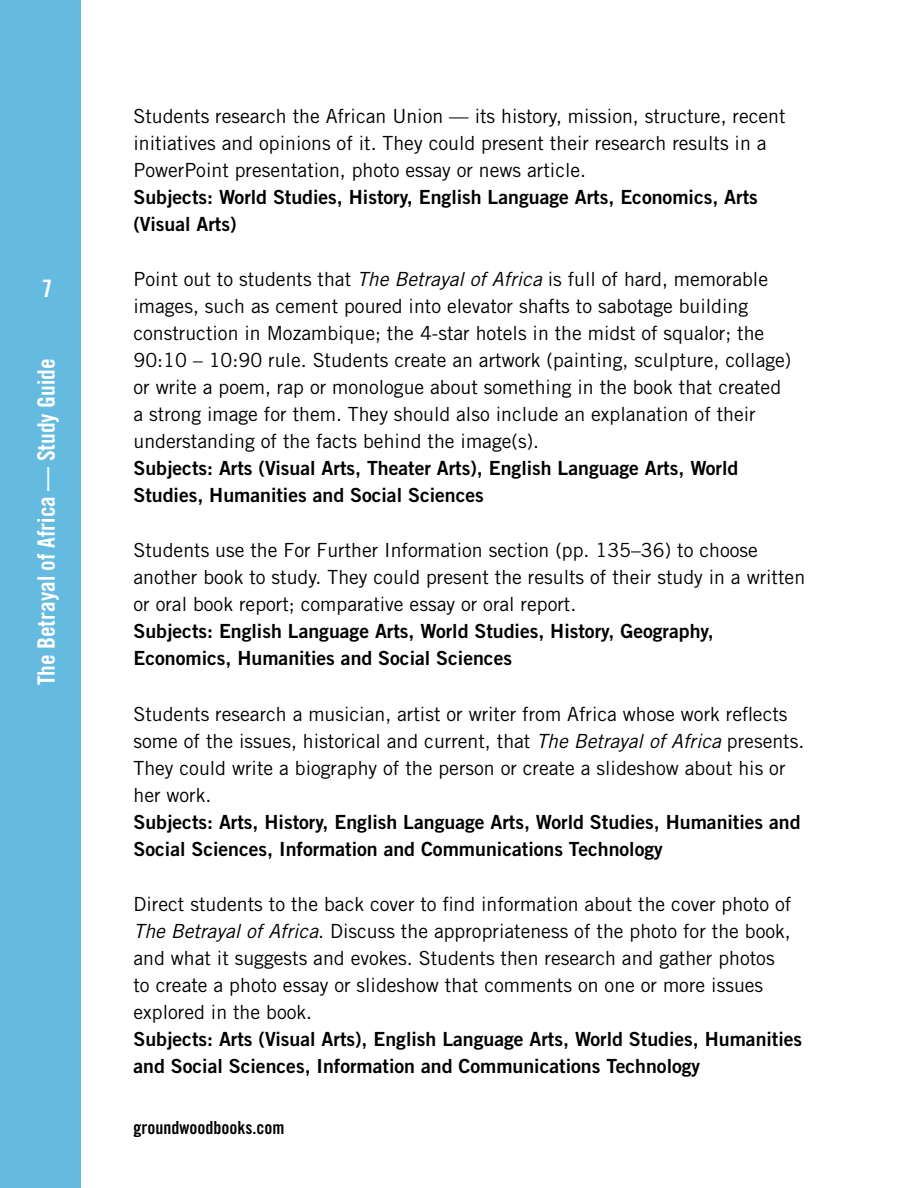
<style>
.page{position:relative;width:918px;height:1188px;background:#fff}
.page>*{position:absolute;margin:0;border:0;box-sizing:border-box;transform-origin:0 0}
.t1{font:24px "Trade Gothic Bold Cond Twenty";color:#fff}
.t2{font:19.5px/27px "Trade Gothic";color:#000}
.t3{font:19.5px/27px "Trade Gothic Bold Two";color:#000}
.t4{font:18px "Trade Gothic Bold Cond Twenty";color:#000}
.s1{font-style:italic}
</style>
<div class="page">
<div style="left:0;top:0;width:81px;height:1188px;background:#65bbdf"></div>
<p class="t1" style="left:42px;top:274px;width:12px">7</p>
<p class="t1" style="left:32px;top:685px;width:328px;rotate:-90deg">The Betrayal of Africa — Study Guide</p>
<p class="t2" style="left:133px;top:102px;width:654px">Students research the African Union — its history, mission, structure, recent initiatives and opinions of it. They could present their research results in a<br>PowerPoint presentation, photo essay or news article.</p>
<p class="t3" style="left:133px;top:183px;width:626px">Subjects: World Studies, History, English Language Arts, Economics, Arts (Visual Arts)</p>
<p class="t2" style="left:133px;top:266px;width:659px">Point out to students that <span class="s1">The Betrayal of Africa</span> is full of hard, memorable images, such as cement poured into elevator shafts to sabotage building construction in Mozambique; the 4-star hotels in the midst of squalor; the 90:10 – 10:90 rule. Students create an artwork (painting, sculpture, collage) or write a poem, rap or monologue about something in the book that created a strong image for them. They should also include an explanation of their understanding of the facts behind the image(s).</p>
<p class="t3" style="left:133px;top:455px;width:606px">Subjects: Arts (Visual Arts, Theater Arts), English Language Arts, World<br>Studies, Humanities and Social Sciences</p>
<p class="t2" style="left:133px;top:537px;width:673px">Students use the For Further Information section (pp. 135–36) to choose another book to study. They could present the results of their study in a written or oral book report; comparative essay or oral report.</p>
<p class="t3" style="left:133px;top:618px;width:582px">Subjects: English Language Arts, World Studies, History, Geography,<br>Economics, Humanities and Social Sciences</p>
<p class="t2" style="left:133px;top:700px;width:672px">Students research a musician, artist or writer from Africa whose work reflects some of the issues, historical and current, that <span class="s1">The Betrayal of Africa</span> presents.<br>They could write a biography of the person or create a slideshow about his or her work.</p>
<p class="t3" style="left:133px;top:808px;width:669px">Subjects: Arts, History, English Language Arts, World Studies, Humanities and<br>Social Sciences, Information and Communications Technology</p>
<p class="t2" style="left:133px;top:890px;width:659px">Direct students to the back cover to find information about the cover photo of <span class="s1">The Betrayal of Africa</span>. Discuss the appropriateness of the photo for the book, and what it suggests and evokes. Students then research and gather photos to create a photo essay or slideshow that comments on one or more issues explored in the book.</p>
<p class="t3" style="left:133px;top:1025px;width:670px">Subjects: Arts (Visual Arts), English Language Arts, World Studies, Humanities and Social Sciences, Information and Communications Technology</p>
<p class="t4" style="left:133px;top:1117px;width:152px">groundwoodbooks.com</p>
</div>
